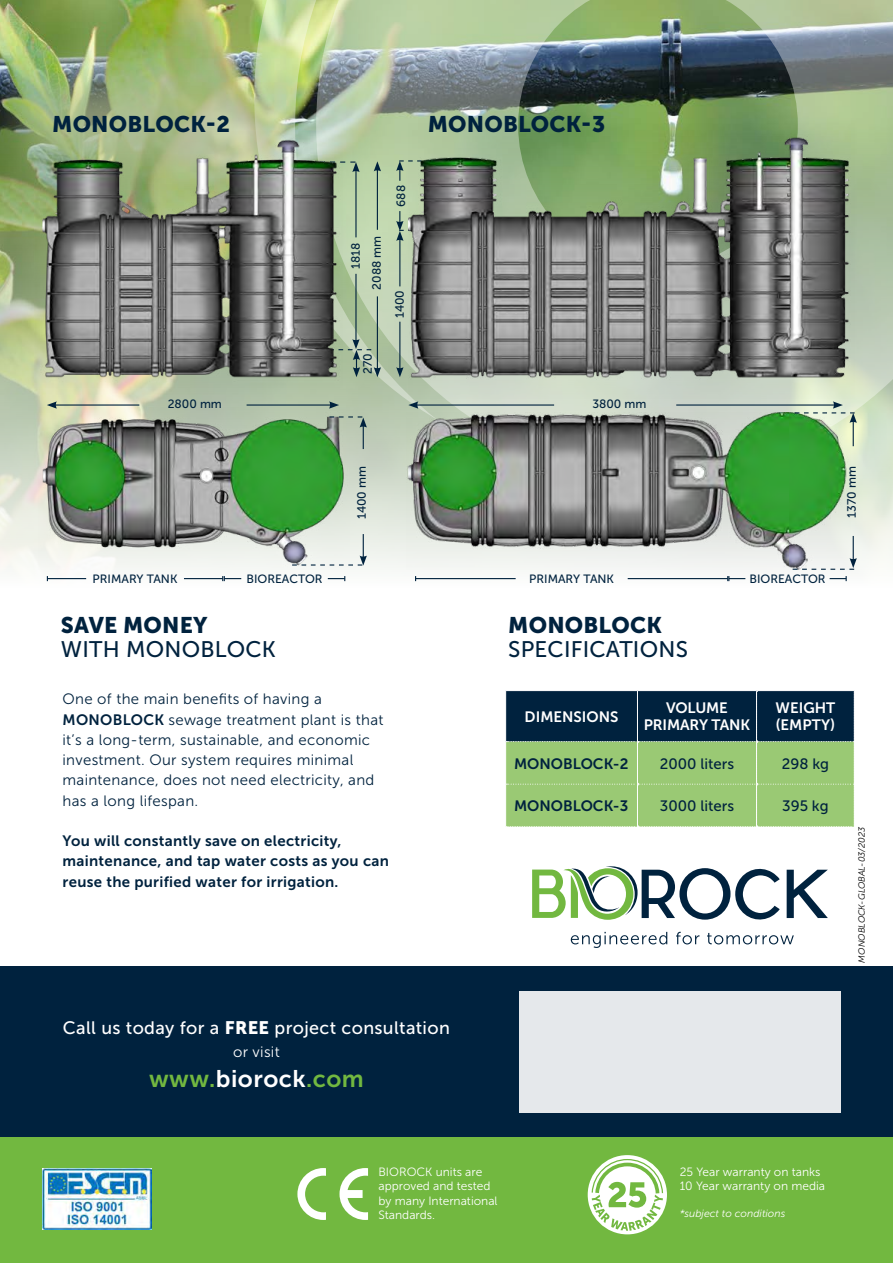
<style>
.page{position:relative;width:893px;height:1263px;background:#fff}
.page>*{position:absolute;margin:0;border:0;box-sizing:border-box;transform-origin:0 0}
.t1{font:24px "Museo Sans 700";letter-spacing:.02em;color:#72b840}
.t2{font:22.5px "Museo Sans 900";letter-spacing:.01em;color:#00223e}
.t3{font:22.5px "Museo Sans 500";letter-spacing:.01em;color:#00223e}
.t4{font:18px "Museo Sans 500";letter-spacing:.02em;color:#fff}
.t5{font:15px/20.2px "Museo Sans 300";letter-spacing:.02em;color:#00223e}
.t6{font:15px/20.2px "Museo Sans 700";letter-spacing:.02em;color:#00223e}
.t7{font:15px/16.5px "Museo Sans 700";color:#fff;text-align:center}
.t8{font:15px "Museo Sans 500";color:#00223e}
.t9{font:15px "Museo Sans 700";color:#00223e}
.t10{font:15px "Museo Sans 300";letter-spacing:.02em;color:#fff}
.t11{font:12px/14.4px "Museo Sans 300";color:#fff}
.t12{font:12px "Museo Sans 500";color:#00223e}
.t13{font:italic 10.5px "Museo Sans 300";color:#fff}
.t14{font:italic 9px "Museo Sans 300";color:#000}
.s1{font-family:"Museo Sans 700"}
.s2{font-family:"Museo Sans 900"}
.s3{color:#fff}
</style>
<div class="page">
<img style="left:0;top:0;width:893px;height:582px">
<svg style="left:350px;top:0;width:543px;height:475px;background:#8b9d88"></svg>
<svg style="left:254px;top:0;width:183px;height:420px;background:#b3c6a5"></svg>
<div style="left:0;top:966px;width:893px;height:297px;background:#72b840"></div>
<div style="left:0;top:966px;width:893px;height:171px;background:#00223e"></div>
<svg style="left:297px;top:1168px;width:29px;height:52px"></svg>
<svg style="left:339px;top:1168px;width:29px;height:52px"></svg>
<div style="left:519px;top:991px;width:322px;height:121px;background:#e5e8eb"></div>
<div style="left:588px;top:1155px;width:79px;height:79px;background:#fff;border-radius:50%"></div>
<svg style="left:591px;top:1158px;width:73px;height:73px"></svg>
<svg style="left:571px;top:932px;width:223px;height:16px"></svg>
<svg style="left:787px;top:870px;width:41px;height:48px"></svg>
<svg style="left:532px;top:866px;width:248px;height:54px"></svg>
<svg style="left:506px;top:691px;width:349px;height:136px;background:#638c62"></svg>
<div style="left:0;top:30px;width:314px;height:189px;background:#b6c197;opacity:.86"></div>
<hr style="left:377px;top:169px;width:1px;height:61px;background:#00223e">
<svg style="left:374px;top:161px;width:7px;height:10px"></svg>
<hr style="left:377px;top:296px;width:1px;height:74px;background:#00223e">
<hr style="left:247px;top:404px;width:84px;height:2px;background:#00223e">
<svg style="left:329px;top:401px;width:10px;height:6px"></svg>
<hr style="left:54px;top:404px;width:85px;height:2px;background:#00223e">
<svg style="left:47px;top:401px;width:10px;height:6px"></svg>
<hr style="left:184px;top:578px;width:39px;height:1px;background:#00223e">
<hr style="left:47px;top:578px;width:39px;height:1px;background:#00223e">
<hr style="left:628px;top:578px;width:100px;height:1px;background:#00223e">
<hr style="left:416px;top:578px;width:100px;height:1px;background:#00223e">
<svg style="left:328px;top:576px;width:17px;height:5px"></svg>
<svg style="left:222px;top:576px;width:19px;height:5px"></svg>
<svg style="left:830px;top:576px;width:17px;height:5px"></svg>
<svg style="left:727px;top:576px;width:18px;height:5px"></svg>
<hr style="left:676px;top:404px;width:159px;height:2px;background:#00223e">
<hr style="left:416px;top:404px;width:138px;height:2px;background:#00223e">
<svg style="left:408px;top:401px;width:10px;height:8px"></svg>
<hr style="left:399px;top:239px;width:1px;height:47px;background:#00223e">
<hr style="left:399px;top:322px;width:1px;height:48px;background:#00223e">
<svg style="left:396px;top:367px;width:8px;height:10px"></svg>
<hr style="left:355px;top:170px;width:2px;height:67px;background:#00223e">
<svg style="left:343px;top:162px;width:17px;height:10px"></svg>
<hr style="left:355px;top:274px;width:2px;height:67px;background:#00223e">
<svg style="left:343px;top:339px;width:38px;height:38px"></svg>
<img style="left:43px;top:1168px;width:109px;height:61px">
<img style="left:406px;top:413px;width:444px;height:157px">
<img style="left:38px;top:407px;width:312px;height:162px">
<svg style="left:396px;top:211px;width:12px;height:30px"></svg>
<img style="left:36px;top:132px;width:307px;height:256px">
<svg style="left:396px;top:160px;width:12px;height:21px"></svg>
<svg style="left:329px;top:416px;width:38px;height:33px"></svg>
<svg style="left:795px;top:401px;width:62px;height:45px;background:#94c28d"></svg>
<svg style="left:793px;top:536px;width:64px;height:34px"></svg>
<svg style="left:292px;top:534px;width:75px;height:32px"></svg>
<img style="left:408px;top:123px;width:447px;height:275px">
<h2 class="t2" style="left:52px;top:111px;width:179px">MONOBLOCK-2</h2>
<h2 class="t2" style="left:428px;top:111px;width:179px">MONOBLOCK-3</h2>
<p class="t12" style="left:168px;top:397px;width:56px">2800 mm</p>
<p class="t12" style="left:349px;top:269px;width:28px;rotate:-90deg">1818</p>
<p class="t12" style="left:370px;top:290px;width:55px;rotate:-90deg">2088 mm</p>
<p class="t12" style="left:394px;top:207px;width:23px;rotate:-90deg">688</p>
<p class="t12" style="left:393px;top:318px;width:29px;rotate:-90deg">1400</p>
<p class="t12" style="left:361px;top:374px;width:22px;rotate:-90deg">270</p>
<p class="t12" style="left:592px;top:397px;width:56px">3800 mm</p>
<p class="t12" style="left:355px;top:519px;width:54px;rotate:-90deg">1400 mm</p>
<p class="t12" style="left:845px;top:518px;width:53px;rotate:-90deg">1370 mm</p>
<p class="t12" style="left:93px;top:572px;width:86px">PRIMARY TANK</p>
<p class="t12" style="left:246px;top:572px;width:78px">BIOREACTOR</p>
<p class="t12" style="left:529px;top:572px;width:86px">PRIMARY TANK</p>
<p class="t12" style="left:749px;top:572px;width:78px">BIOREACTOR</p>
<h2 class="t2" style="left:61px;top:612px;width:148px">SAVE MONEY</h2>
<h2 class="t3" style="left:61px;top:637px;width:216px">WITH MONOBLOCK</h2>
<p class="t5" style="left:63px;top:689px;width:322px">One of the main benefits of having a <span class="s1">MONOBLOCK</span> sewage treatment plant is that it’s a long-term, sustainable, and economic investment. Our system requires minimal maintenance, does not need electricity, and has a long lifespan.</p>
<p class="t6" style="left:63px;top:831px;width:328px">You will constantly save on electricity, maintenance, and tap water costs as you can reuse the purified water for irrigation.</p>
<p class="t4" style="left:63px;top:1018px;width:389px">Call us today for a <span class="s2">FREE</span> project consultation</p>
<p class="t10" style="left:233px;top:1043px;width:48px">or visit</p>
<h1 class="t1" style="left:149px;top:1065px;width:216px">www.<span class="s3">biorock</span>.com</h1>
<h2 class="t2" style="left:508px;top:612px;width:155px">MONOBLOCK</h2>
<h2 class="t3" style="left:508px;top:637px;width:181px">SPECIFICATIONS</h2>
<p class="t7" style="left:525px;top:708px;width:95px">DIMENSIONS</p>
<p class="t7" style="left:644px;top:700px;width:108px">VOLUME<br>PRIMARY TANK</p>
<p class="t7" style="left:775px;top:700px;width:62px;text-align:left">WEIGHT (EMPTY)</p>
<p class="t9" style="left:514px;top:755px;width:116px">MONOBLOCK-2</p>
<p class="t8" style="left:660px;top:755px;width:76px">2000 liters</p>
<p class="t8" style="left:782px;top:755px;width:49px">298 kg</p>
<p class="t9" style="left:514px;top:797px;width:116px">MONOBLOCK-3</p>
<p class="t8" style="left:660px;top:798px;width:76px">3000 liters</p>
<p class="t8" style="left:782px;top:798px;width:48px">395 kg</p>
<p class="t14" style="left:857px;top:962px;width:137px;rotate:-90deg">MONOBLOCK-GLOBAL-03/2023</p>
<p class="t11" style="left:378px;top:1165px;width:121px">BIOROCK units are approved and tested by many International<br>Standards.</p>
<p class="t11" style="left:680px;top:1165px;width:147px">25 Year warranty on tanks<br>10 Year warranty on media</p>
<p class="t13" style="left:680px;top:1208px;width:107px">*subject to conditions</p>
</div>
